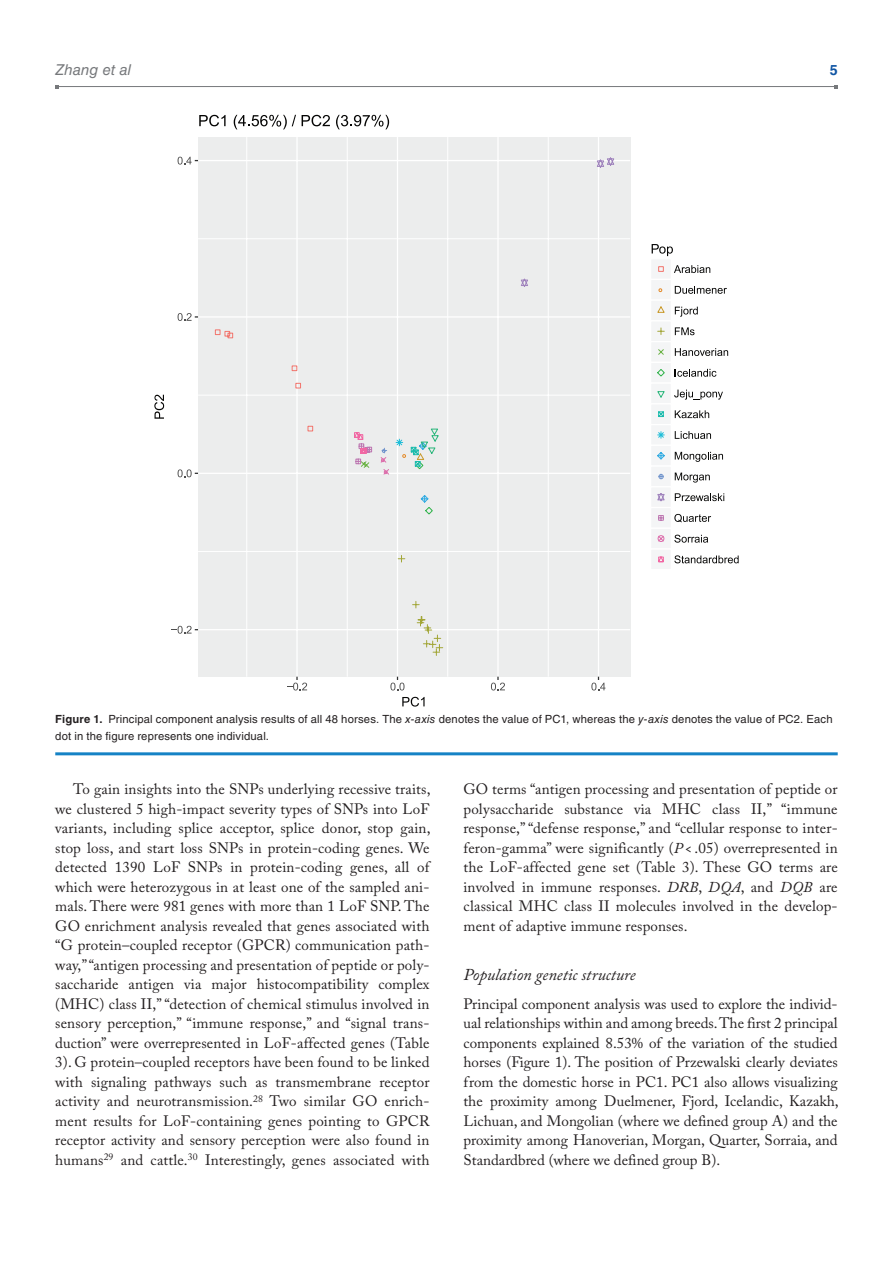
<style>
.page{position:relative;width:893px;height:1263px;background:#fff}
.page>*{position:absolute;margin:0;border:0;box-sizing:border-box;transform-origin:0 0}
.t1{font:italic 16.5px "Adobe Caslon Pro";color:#231f20}
.t2{font:15px/19.5px "Adobe Caslon Pro";letter-spacing:.01em;color:#231f20;text-align:justify}
.t3{font:italic 15px "Helvetica LT Std";color:#76787b}
.t4{font:700 14.25px "Helvetica LT Std";color:#1055a4}
.t5{font:11.25px/16.5px "Helvetica LT Std";letter-spacing:.015em;color:#231f20}
.s1{font-weight:700}
.s2{font-style:italic}
</style>
<div class="page">
<hr style="left:57px;top:86px;width:779px;height:1px;background:#76787b">
<hr style="left:55px;top:752px;width:783px;height:3px;background:#1582c5">
<div style="left:198px;top:137px;width:432px;height:540px;background:#eceded"></div>
<hr style="left:198px;top:551px;width:432px;height:1px;background:#fff">
<hr style="left:198px;top:395px;width:432px;height:1px;background:#fff">
<hr style="left:198px;top:238px;width:432px;height:1px;background:#fff">
<hr style="left:246px;top:137px;width:1px;height:540px;background:#fff">
<hr style="left:347px;top:137px;width:1px;height:540px;background:#fff">
<hr style="left:447px;top:137px;width:1px;height:540px;background:#fff">
<hr style="left:548px;top:137px;width:1px;height:540px;background:#fff">
<hr style="left:198px;top:629px;width:432px;height:1px;background:#fff">
<hr style="left:198px;top:473px;width:432px;height:1px;background:#fff">
<hr style="left:198px;top:316px;width:432px;height:2px;background:#fff">
<hr style="left:198px;top:160px;width:432px;height:1px;background:#fff">
<hr style="left:296px;top:137px;width:2px;height:540px;background:#fff">
<hr style="left:397px;top:137px;width:1px;height:540px;background:#fff">
<hr style="left:497px;top:137px;width:2px;height:540px;background:#fff">
<hr style="left:598px;top:137px;width:1px;height:540px;background:#fff">
<svg style="left:291px;top:365px;width:10px;height:24px"></svg>
<svg style="left:398px;top:555px;width:7px;height:7px"></svg>
<svg style="left:413px;top:601px;width:6px;height:7px"></svg>
<svg style="left:417px;top:616px;width:26px;height:39px"></svg>
<svg style="left:308px;top:426px;width:5px;height:5px"></svg>
<svg style="left:420px;top:495px;width:13px;height:20px"></svg>
<svg style="left:521px;top:157px;width:94px;height:130px"></svg>
<svg style="left:214px;top:329px;width:20px;height:10px"></svg>
<svg style="left:354px;top:432px;width:18px;height:36px"></svg>
<svg style="left:380px;top:428px;width:59px;height:47px"></svg>
<svg style="left:171px;top:626px;width:27px;height:8px"></svg>
<svg style="left:178px;top:469px;width:20px;height:8px"></svg>
<svg style="left:178px;top:313px;width:20px;height:8px"></svg>
<svg style="left:178px;top:157px;width:20px;height:8px"></svg>
<svg style="left:287px;top:677px;width:20px;height:13px"></svg>
<svg style="left:390px;top:677px;width:14px;height:13px"></svg>
<svg style="left:491px;top:677px;width:14px;height:13px"></svg>
<svg style="left:591px;top:677px;width:14px;height:13px"></svg>
<svg style="left:402px;top:697px;width:23px;height:9px"></svg>
<svg style="left:154px;top:395px;width:10px;height:24px"></svg>
<svg style="left:652px;top:244px;width:21px;height:12px"></svg>
<div style="left:650px;top:258px;width:22px;height:22px;background:#f4f5f6;border:1px solid #fff"></div>
<svg style="left:658px;top:266px;width:6px;height:6px"></svg>
<div style="left:650px;top:279px;width:22px;height:22px;background:#f4f5f6;border:1px solid #fff"></div>
<svg style="left:658px;top:288px;width:5px;height:5px"></svg>
<div style="left:650px;top:299px;width:22px;height:22px;background:#f4f5f6;border:1px solid #fff"></div>
<svg style="left:657px;top:306px;width:8px;height:7px"></svg>
<div style="left:650px;top:320px;width:22px;height:22px;background:#f4f5f6;border:1px solid #fff"></div>
<svg style="left:658px;top:328px;width:6px;height:7px"></svg>
<div style="left:650px;top:341px;width:22px;height:22px;background:#f4f5f6;border:1px solid #fff"></div>
<svg style="left:658px;top:349px;width:6px;height:6px"></svg>
<div style="left:650px;top:362px;width:22px;height:22px;background:#f4f5f6;border:1px solid #fff"></div>
<svg style="left:657px;top:369px;width:8px;height:8px"></svg>
<div style="left:650px;top:382px;width:22px;height:22px;background:#f4f5f6;border:1px solid #fff"></div>
<svg style="left:657px;top:391px;width:8px;height:7px"></svg>
<div style="left:650px;top:403px;width:22px;height:22px;background:#f4f5f6;border:1px solid #fff"></div>
<svg style="left:658px;top:411px;width:6px;height:7px"></svg>
<div style="left:650px;top:424px;width:22px;height:22px;background:#f4f5f6;border:1px solid #fff"></div>
<svg style="left:657px;top:431px;width:8px;height:8px"></svg>
<div style="left:650px;top:445px;width:22px;height:22px;background:#f4f5f6;border:1px solid #fff"></div>
<svg style="left:657px;top:452px;width:8px;height:8px"></svg>
<div style="left:650px;top:465px;width:22px;height:22px;background:#f4f5f6;border:1px solid #fff"></div>
<svg style="left:658px;top:474px;width:6px;height:5px"></svg>
<div style="left:650px;top:486px;width:22px;height:22px;background:#f4f5f6;border:1px solid #fff"></div>
<svg style="left:657px;top:493px;width:8px;height:9px"></svg>
<div style="left:650px;top:507px;width:22px;height:22px;background:#f4f5f6;border:1px solid #fff"></div>
<svg style="left:658px;top:515px;width:6px;height:6px"></svg>
<div style="left:650px;top:528px;width:22px;height:22px;background:#f4f5f6;border:1px solid #fff"></div>
<svg style="left:657px;top:535px;width:7px;height:7px"></svg>
<div style="left:650px;top:548px;width:22px;height:22px;background:#f4f5f6;border:1px solid #fff"></div>
<svg style="left:658px;top:556px;width:6px;height:7px"></svg>
<svg style="left:674px;top:265px;width:36px;height:8px"></svg>
<svg style="left:675px;top:286px;width:52px;height:8px"></svg>
<svg style="left:675px;top:307px;width:23px;height:10px"></svg>
<svg style="left:675px;top:327px;width:19px;height:8px"></svg>
<svg style="left:675px;top:348px;width:53px;height:8px"></svg>
<svg style="left:675px;top:369px;width:41px;height:8px"></svg>
<svg style="left:674px;top:390px;width:49px;height:10px"></svg>
<svg style="left:675px;top:410px;width:34px;height:8px"></svg>
<svg style="left:675px;top:431px;width:36px;height:8px"></svg>
<svg style="left:675px;top:452px;width:48px;height:10px"></svg>
<svg style="left:675px;top:473px;width:35px;height:10px"></svg>
<svg style="left:675px;top:493px;width:49px;height:8px"></svg>
<svg style="left:674px;top:514px;width:37px;height:8px"></svg>
<svg style="left:674px;top:535px;width:34px;height:8px"></svg>
<svg style="left:674px;top:555px;width:65px;height:8px"></svg>
<svg style="left:199px;top:115px;width:27px;height:11px"></svg>
<svg style="left:234px;top:115px;width:62px;height:14px"></svg>
<svg style="left:302px;top:115px;width:28px;height:11px"></svg>
<svg style="left:336px;top:115px;width:53px;height:14px"></svg>
<p class="t3" style="left:55px;top:61px;width:77px">Zhang et al</p>
<p class="t4" style="left:830px;top:61px;width:9px">5</p>
<p class="t5" style="left:55px;top:711px;width:779px"><span class="s1">Figure 1.</span> Principal component analysis results of all 48 horses. The <span class="s2">x-axis</span> denotes the value of PC1, whereas the <span class="s2">y-axis</span> denotes the value of PC2. Each dot in the figure represents one individual.</p>
<p class="t2" style="left:55px;top:779px;width:377px;text-indent:18px">To gain insights into the SNPs underlying recessive traits, we clustered 5 high-impact severity types of SNPs into LoF variants, including splice acceptor, splice donor, stop gain, stop loss, and start loss SNPs in protein-coding genes. We detected 1390 LoF SNPs in protein-coding genes, all of which were heterozygous in at least one of the sampled ani&shy;mals. There were 981 genes with more than 1 LoF SNP. The GO enrichment analysis revealed that genes associated with “G protein–coupled receptor (GPCR) communication path&shy;way,” “antigen processing and presentation of peptide or poly&shy;saccharide antigen via major histocompatibility complex (MHC) class II,” “detection of chemical stimulus involved in sensory perception,” “immune response,” and “signal trans&shy;duction” were overrepresented in LoF-affected genes (Table 3). G protein–coupled receptors have been found to be linked with signaling pathways such as transmembrane receptor activity and neurotransmission.<sup>28</sup> Two similar GO enrich&shy;ment results for LoF-containing genes pointing to GPCR receptor activity and sensory perception were also found in humans<sup>29</sup> and cattle.<sup>30</sup> Interestingly, genes associated with</p>
<p class="t2" style="left:463px;top:779px;width:376px">GO terms “antigen processing and presentation of peptide or polysaccharide substance via MHC class II,” “immune response,” “defense response,” and “cellular response to inter&shy;feron-gamma” were significantly (<span class="s2">P</span>&lt; .05) overrepresented in the LoF-affected gene set (Table 3). These GO terms are involved in immune responses. <span class="s2">DRB</span>, <span class="s2">DQA</span>, and <span class="s2">DQB</span> are classical MHC class II molecules involved in the develop&shy;ment of adaptive immune responses.</p>
<p class="t1" style="left:463px;top:965px;width:174px">Population genetic structure</p>
<p class="t2" style="left:463px;top:994px;width:377px">Principal component analysis was used to explore the individ&shy;ual relationships within and among breeds. The first 2 principal components explained 8.53% of the variation of the studied horses (Figure 1). The position of Przewalski clearly deviates from the domestic horse in PC1. PC1 also allows visualizing the proximity among Duelmener, Fjord, Icelandic, Kazakh, Lichuan, and Mongolian (where we defined group A) and the proximity among Hanoverian, Morgan, Quarter, Sorraia, and Standardbred (where we defined group B).</p>
</div>
